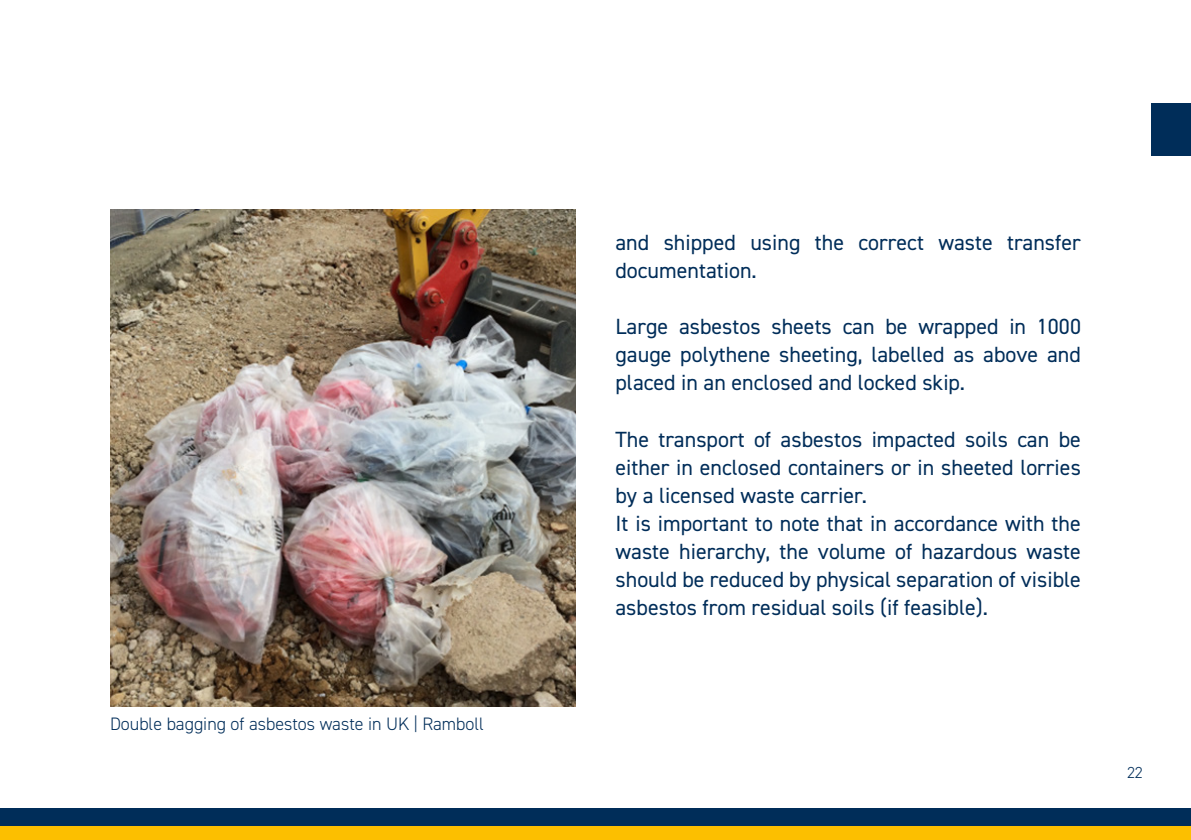
<style>
.page{position:relative;width:1191px;height:840px;background:#fff}
.page>*{position:absolute;margin:0;border:0;box-sizing:border-box;transform-origin:0 0}
.broodtekst{font:22px/28px "DIN2014";color:#002d59;text-align:justify}
.subscript{font:300 18px "DIN2014";color:#002d59}
.t1{font:300 16px "DIN2014";color:#002d59}
</style>
<div class="page">
<div style="left:0;top:807px;width:1191px;height:19px;background:#002d59"></div>
<div style="left:0;top:826px;width:1191px;height:13px;background:#fcbf00"></div>
<div style="left:1151px;top:103px;width:40px;height:53px;background:#002d59"></div>
<img style="left:110px;top:209px;width:465px;height:496px">
<p class="subscript" style="left:110px;top:712px;width:375px">Double bagging of asbestos waste in UK | Ramboll</p>
<p class="broodtekst" style="left:615px;top:228px;width:467px">and shipped using the correct waste transfer documentation.</p>
<p class="broodtekst" style="left:615px;top:312px;width:467px">Large asbestos sheets can be wrapped in 1000 gauge polythene sheeting, labelled as above and placed in an enclosed and locked skip.</p>
<p class="broodtekst" style="left:615px;top:424px;width:467px">The transport of asbestos impacted soils can be either in enclosed containers or in sheeted lorries by a licensed waste carrier.</p>
<p class="broodtekst" style="left:615px;top:508px;width:467px">It is important to note that in accordance with the waste hierarchy, the volume of hazardous waste should be reduced by physical separation of visible asbestos from residual soils (if feasible).</p>
<p class="t1" style="left:1127px;top:762px;width:17px">22</p>
</div>
